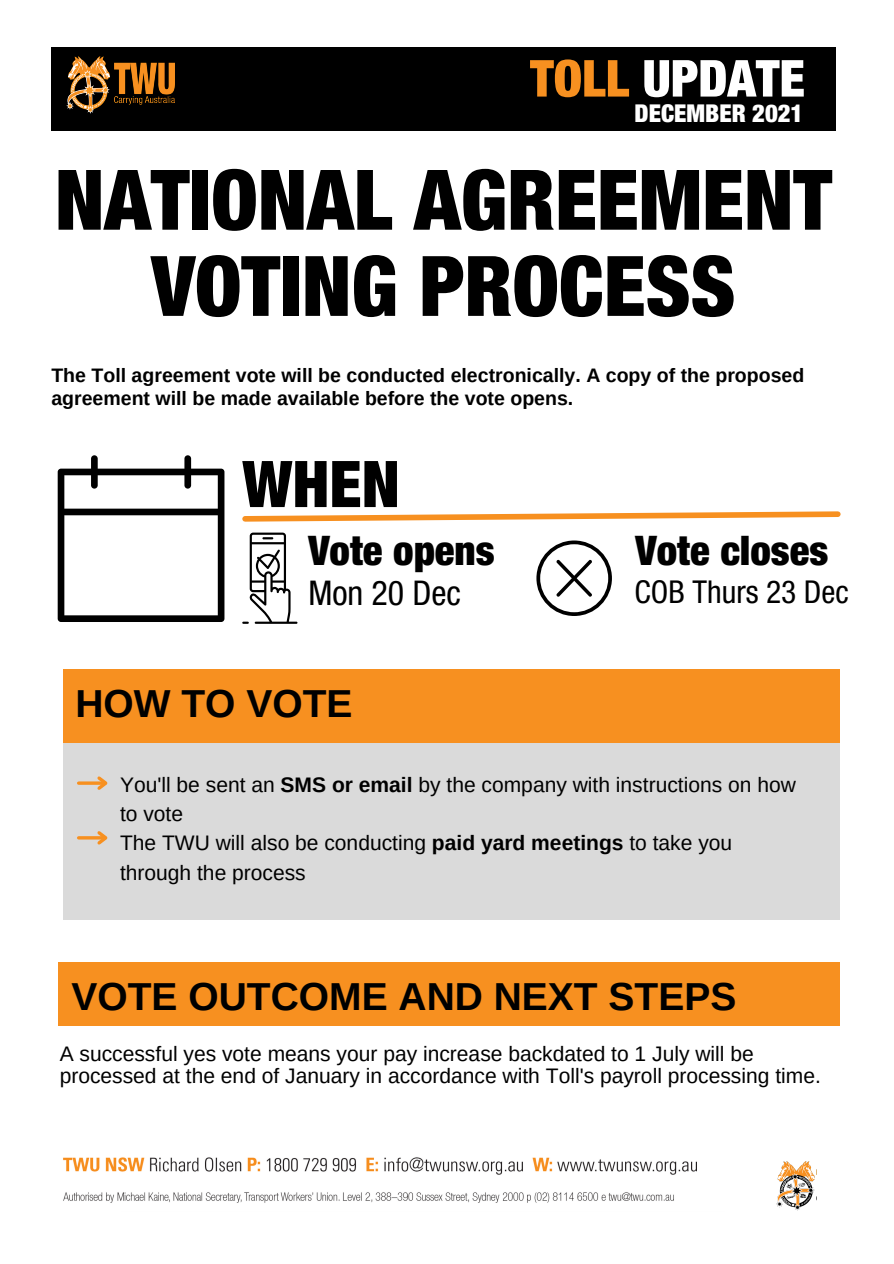
<style>
.page{position:relative;width:894px;height:1264px;background:#fff}
.page>*{position:absolute;margin:0;border:0;box-sizing:border-box;transform-origin:0 0}
.t1{font:900 condensed 83.55px/86.1px "Helvetica Neue LT Std";color:#000;text-align:center}
.t2{font:900 condensed 64.35px "Helvetica Neue LT Std";color:#000}
.t3{font:900 condensed 51px "Helvetica Neue LT Std";color:#fff}
.t4{font:900 condensed 40.8px "Helvetica Neue LT Std";color:#000}
.t5{font:700 39px "Arimo";color:#000}
.t6{font:condensed 34.05px "Helvetica Neue LT Std";color:#000}
.t7{font:condensed 31.5px "Helvetica Neue LT Std";color:#000}
.t8{font:900 condensed 24.6px "Helvetica Neue LT Std";color:#fff}
.t9{font:21px/29.2px "Arimo";color:#000}
.t10{font:700 19.5px/22.5px "Arimo";color:#000}
.s1{color:#f79020}
.s2{font-weight:700}
</style>
<div class="page">
<img style="left:776px;top:1161px;width:39px;height:49px">
<img style="left:63px;top:1157px;width:634px;height:46px">
<div style="left:51px;top:48px;width:784px;height:83px;background:#000"></div>
<img style="left:66px;top:56px;width:108px;height:58px">
<div style="left:63px;top:669px;width:776px;height:73px;background:#f79020"></div>
<svg style="left:58px;top:455px;width:166px;height:167px"></svg>
<svg style="left:242px;top:532px;width:55px;height:92px"></svg>
<svg style="left:536px;top:540px;width:75px;height:76px"></svg>
<svg style="left:242px;top:511px;width:599px;height:11px"></svg>
<div style="left:63px;top:742px;width:776px;height:177px;background:#dadada"></div>
<hr style="left:79px;top:781px;width:26px;height:3px;background:#f79020">
<svg style="left:94px;top:776px;width:14px;height:14px"></svg>
<hr style="left:79px;top:836px;width:26px;height:3px;background:#f79020">
<svg style="left:94px;top:831px;width:14px;height:14px"></svg>
<div style="left:58px;top:962px;width:781px;height:63px;background:#f79020"></div>
<p class="t3" style="left:530px;top:60px;width:276px"><span class="s1">TOLL</span> UPDATE</p>
<p class="t8" style="left:634px;top:104px;width:170px">DECEMBER 2021</p>
<p class="t1" style="left:55px;top:169px;width:778px">NATIONAL AGREEMENT<br>VOTING PROCESS</p>
<p class="t10" style="left:51px;top:364px;width:754px">The Toll agreement vote will be conducted electronically. A copy of the proposed agreement will be made available before the vote opens.</p>
<p class="t2" style="left:242px;top:461px;width:159px">WHEN</p>
<p class="t4" style="left:308px;top:536px;width:188px">Vote opens</p>
<p class="t6" style="left:308px;top:580px;width:154px">Mon 20 Dec</p>
<p class="t5" style="left:75px;top:681px;width:278px">HOW TO VOTE</p>
<p class="t4" style="left:635px;top:536px;width:194px">Vote closes</p>
<p class="t7" style="left:634px;top:580px;width:216px">COB Thurs 23 Dec</p>
<p class="t9" style="left:120px;top:770px;width:677px">You'll be sent an <span class="s2">SMS or email</span> by the company with instructions on how to vote</p>
<p class="t9" style="left:120px;top:828px;width:613px">The TWU will also be conducting <span class="s2">paid yard meetings</span> to take you through the process</p>
<p class="t5" style="left:71px;top:974px;width:666px">VOTE OUTCOME AND NEXT STEPS</p>
<p class="t9" style="left:60px;top:1043px;width:762px;line-height:21.5px">A successful yes vote means your pay increase backdated to 1 July will be processed at the end of January in accordance with Toll's payroll processing time.</p>
</div>
